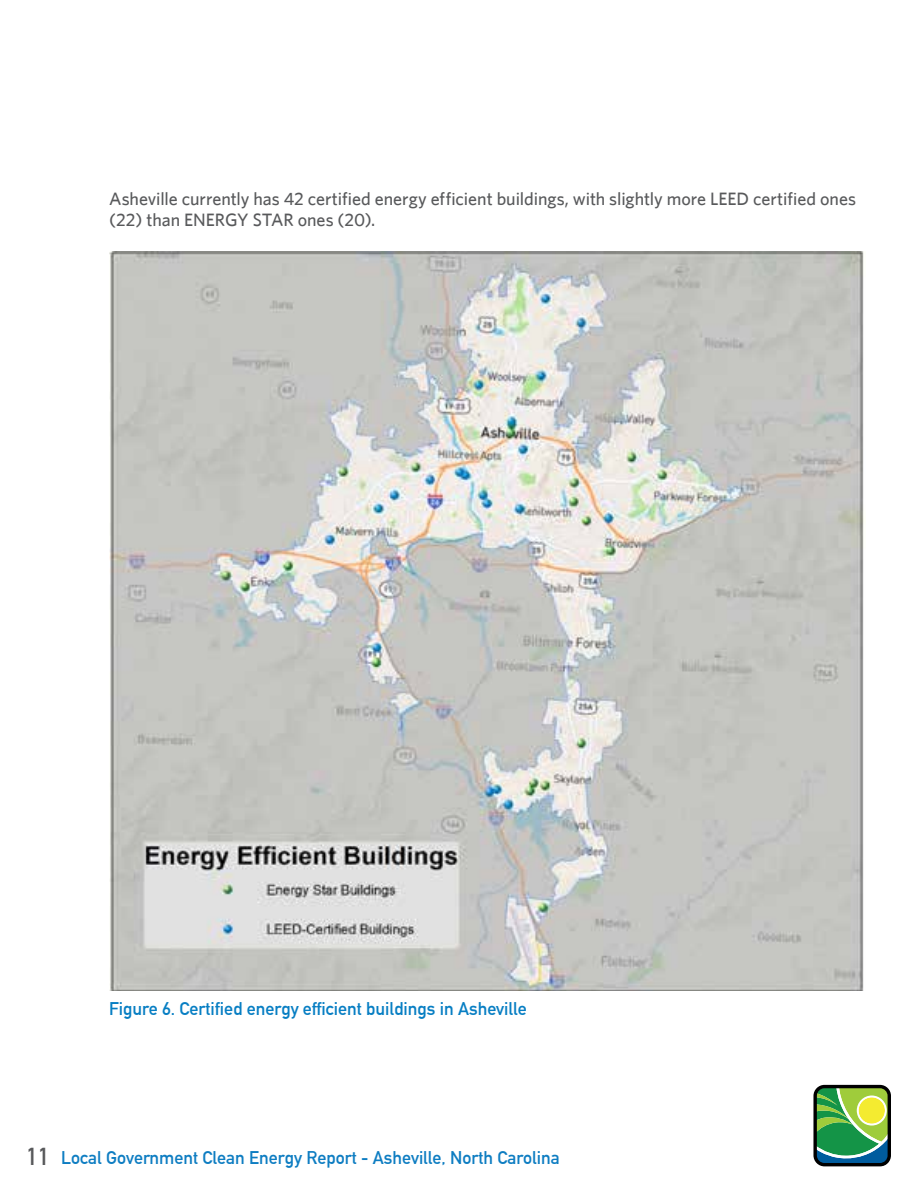
<style>
.page{position:relative;width:918px;height:1188px;background:#fff}
.page>*{position:absolute;margin:0;border:0;box-sizing:border-box;transform-origin:0 0}
.t1{font:500 18px/21px "Whitney";letter-spacing:-.005em;color:#58595b}
.t2{font:700 18px "DIN Alternate";color:#0e7dc2}
.t3{font:700 18px "DIN Alternate";color:#077ec3}
.s1{font-size:24px;color:#58595b}
</style>
<div class="page">
<svg style="left:813px;top:1085px;width:78px;height:81px;background:#5f9956"></svg>
<img style="left:109px;top:252px;width:755px;height:738px">
<p class="t1" style="left:109px;top:188px;width:748px">Asheville currently has 42 certified energy efficient buildings, with slightly more LEED certified ones (22) than ENERGY STAR ones (20).</p>
<p class="t3" style="left:109px;top:995px;width:419px">Figure 6. Certified energy efficient buildings in Asheville</p>
<p class="t2" style="left:27px;top:1144px;width:535px"><span class="s1">11</span> Local Government Clean Energy Report - Asheville, North Carolina</p>
</div>
